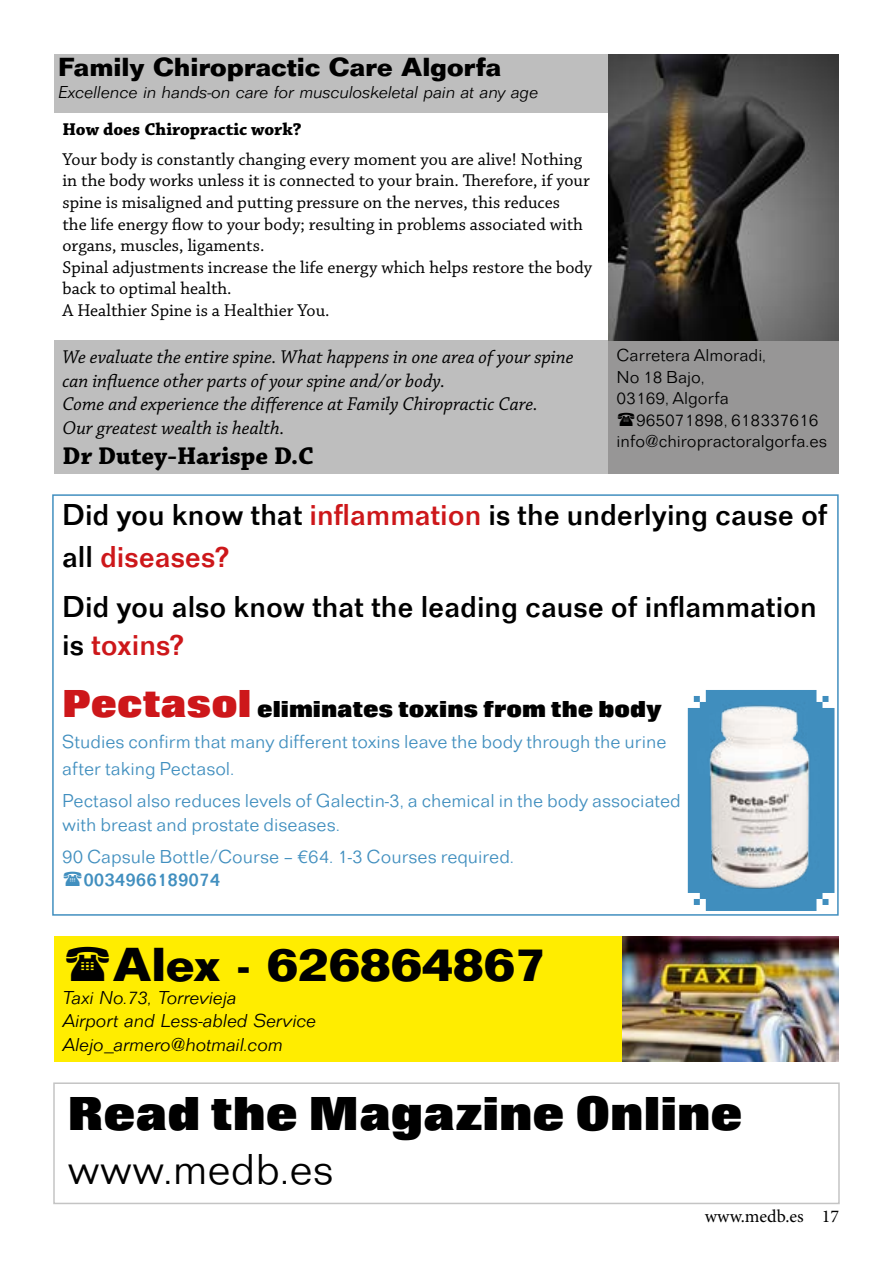
<style>
.page{position:relative;width:893px;height:1263px;background:#fff}
.page>*{position:absolute;margin:0;border:0;box-sizing:border-box;transform-origin:0 0}
.t1{font:700 expanded 49.5px "Folio";color:#000}
.t2{font:700 46.5px "Folio";color:#000}
.t3{font:300 45px "Folio";color:#000}
.t4{font:500 31.5px/41.4px "Folio";color:#000}
.t5{font:700 25.5px "Folio";color:#000}
.t6{font:700 25.5px "Chaparral Pro";color:#000}
.t7{font:700 expanded 24px "Folio";color:#000}
.t8{font:300 19.5px/27px "Folio";color:#418fbf}
.t9{font:italic 19.5px/23.4px "Chaparral Pro";color:#000}
.t10{font:italic 300 19.5px/23.4px "Folio";color:#000}
.t11{font:500 19.5px "Folio";color:#418fbf}
.t12{font:18px/21.6px "Chaparral Pro";color:#000}
.t13{font:300 18px/21.6px "Folio";color:#000}
.t14{font:italic 300 18px "Folio";color:#000}
.t15{font:700 18px "Chaparral Pro";color:#000}
.t16{font:18px "Minion Pro";color:#000}
.s1{color:#cd171a}
.s2{font-size:40.5px;color:#cd171a}
</style>
<div class="page">
<div style="left:52px;top:494px;width:787px;height:422px;border:2px solid #418fbf"></div>
<img style="left:688px;top:690px;width:146px;height:221px">
<div style="left:54px;top:936px;width:785px;height:126px;background:#ffed00"></div>
<img style="left:623px;top:936px;width:216px;height:126px">
<div style="left:53px;top:1082px;width:787px;height:122px;border:2px solid #c4c4c4"></div>
<div style="left:54px;top:54px;width:554px;height:59px;background:#bebebe"></div>
<div style="left:54px;top:340px;width:554px;height:134px;background:#bebebe"></div>
<div style="left:608px;top:340px;width:231px;height:134px;background:#979696"></div>
<img style="left:608px;top:54px;width:231px;height:286px">
<h3 class="t5" style="left:58px;top:52px;width:445px">Family Chiropractic Care Algorfa</h3>
<p class="t14" style="left:58px;top:82px;width:481px">Excellence in hands-on care for musculoskeletal pain at any age</p>
<p class="t15" style="left:63px;top:118px;width:240px">How does Chiropractic work?</p>
<p class="t12" style="left:63px;top:149px;width:531px">Your body is constantly changing every moment you are alive! Nothing in the body works unless it is connected to your brain. Therefore, if your spine is misaligned and putting pressure on the nerves, this reduces<br>the life energy flow to your body; resulting in problems associated with organs, muscles, ligaments.<br>Spinal adjustments increase the life energy which helps restore the body back to optimal health.<br>A Healthier Spine is a Healthier You.</p>
<p class="t9" style="left:63px;top:346px;width:513px">We evaluate the entire spine. What happens in one area of your spine can influence other parts of your spine and/or body.<br>Come and experience the difference at Family Chiropractic Care.<br>Our greatest wealth is health.</p>
<h3 class="t6" style="left:63px;top:441px;width:253px">Dr Dutey-Harispe D.C</h3>
<p class="t13" style="left:617px;top:344px;width:151px">Carretera Almoradi,<br>No 18 Bajo,<br>03169, Algorfa</p>
<p class="t13" style="left:617px;top:409px;width:212px;text-indent:20px">965071898, 618337616 info@chiropractoralgorfa.es</p>
<h3 class="t4" style="left:62px;top:495px;width:767px">Did you know that <span class="s1">inflammation</span> is the underlying cause of all <span class="s1">diseases?</span></h3>
<h3 class="t4" style="left:62px;top:588px;width:756px;line-height:37.8px">Did you also know that the leading cause of inflammation is <span class="s1">toxins?</span></h3>
<h3 class="t7" style="left:62px;top:695px;width:601px"><span class="s2">Pectasol</span> eliminates toxins from the body</h3>
<p class="t8" style="left:62px;top:729px;width:606px">Studies confirm that many different toxins leave the body through the urine after taking Pectasol.</p>
<p class="t8" style="left:62px;top:789px;width:620px;line-height:23.4px">Pectasol also reduces levels of Galectin-3, a chemical in the body associated with breast and prostate diseases.</p>
<p class="t8" style="left:62px;top:843px;width:453px">90 Capsule Bottle/Course – €64. 1-3 Courses required.</p>
<p class="t11" style="left:83px;top:869px;width:138px">0034966189074</p>
<h2 class="t2" style="left:113px;top:937px;width:435px">Alex - 626864867</h2>
<p class="t10" style="left:63px;top:986px;width:255px">Taxi No.73, Torrevieja<br>Airport and Less-abled Service<br>Alejo_armero@hotmail.com</p>
<h1 class="t1" style="left:68px;top:1086px;width:676px">Read the Magazine Online</h1>
<h3 class="t3" style="left:68px;top:1143px;width:268px">www.medb.es</h3>
<p class="t16" style="left:705px;top:1204px;width:136px">www.medb.es 17</p>
</div>
